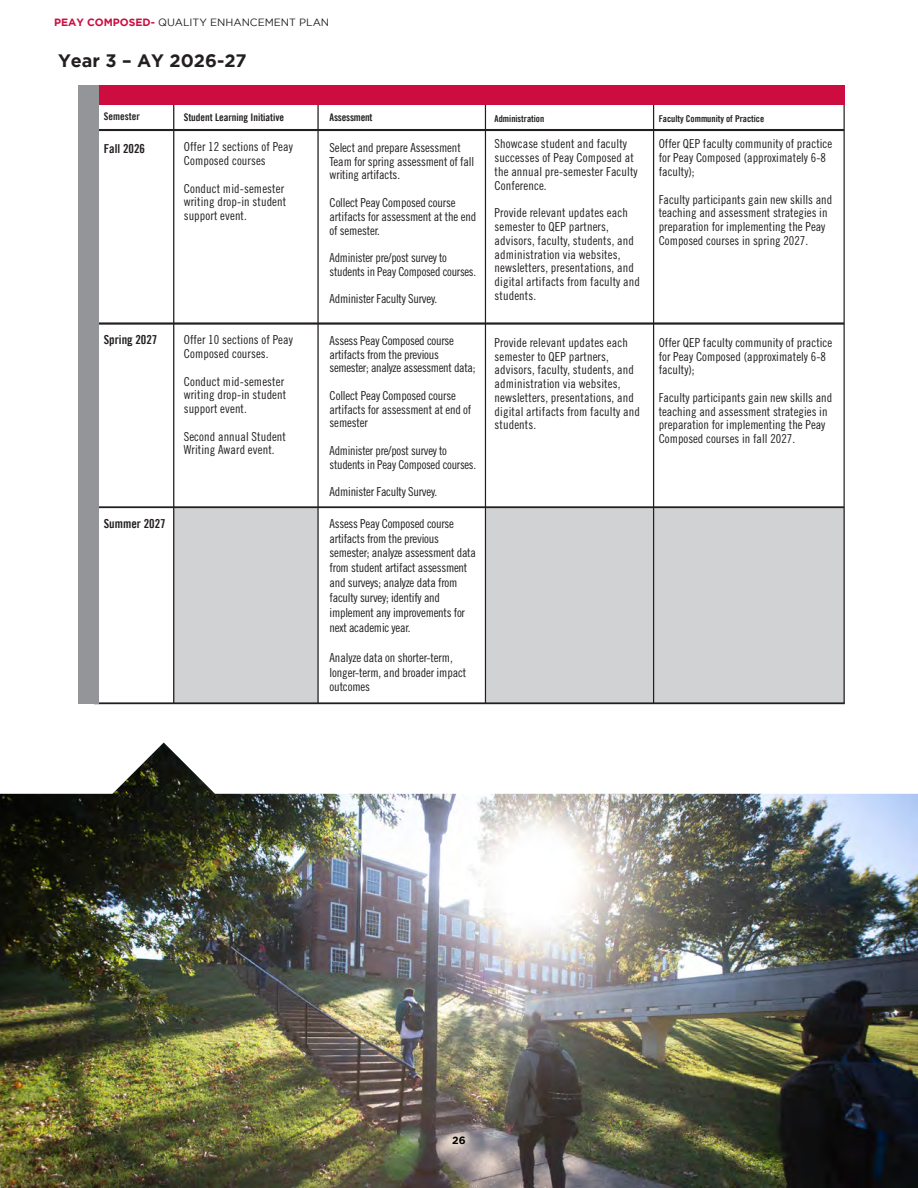
<style>
.page{position:relative;width:918px;height:1188px;background:#fff}
.page>*{position:absolute;margin:0;border:0;box-sizing:border-box;transform-origin:0 0}
.t1{font:700 18px "Gotham";color:#231f20}
.t2{font:12.45px/13.8px "Trade Gothic Cond Eighteen";color:#231f20}
.t3{font:12.45px/14.9px "Trade Gothic Cond Eighteen";letter-spacing:-.02em;color:#231f20}
.t4{font:12.45px "Trade Gothic Bold Cond Twenty";color:#231f20}
.t5{font:10.5px "Gotham";color:#231f20}
.t6{font:10.5px "Trade Gothic Bold Cond Twenty";color:#231f20}
.t7{font:10.5px "Trade Gothic Bold Cond Twenty";letter-spacing:-.02em;color:#231f20}
.t8{font:700 10.5px "Gotham";color:#000}
.t9{font:9.45px "Trade Gothic Bold Cond Twenty";color:#231f20}
.s1{font-weight:700;color:#cd0d40}
</style>
<div class="page">
<div style="left:485px;top:507px;width:360px;height:196px;background:#d1d2d4"></div>
<div style="left:174px;top:507px;width:144px;height:196px;background:#d1d2d4"></div>
<hr style="left:98px;top:129px;width:746px;height:2px;background:#231f20">
<hr style="left:96px;top:322px;width:748px;height:3px;background:#231f20">
<hr style="left:95px;top:506px;width:749px;height:2px;background:#231f20">
<hr style="left:94px;top:702px;width:751px;height:2px;background:#231f20">
<hr style="left:173px;top:100px;width:1px;height:603px;background:#231f20">
<hr style="left:317px;top:100px;width:2px;height:603px;background:#231f20">
<hr style="left:485px;top:100px;width:1px;height:603px;background:#231f20">
<hr style="left:653px;top:100px;width:1px;height:603px;background:#231f20">
<hr style="left:844px;top:100px;width:1px;height:603px;background:#231f20">
<div style="left:87px;top:85px;width:758px;height:20px;background:#cd0d40"></div>
<div style="left:78px;top:85px;width:21px;height:619px;background:#939598"></div>
<img style="left:0;top:742px;width:918px;height:446px">
<p class="t5" style="left:54px;top:17px;width:277px"><span class="s1">PEAY COMPOSED-</span> QUALITY ENHANCEMENT PLAN</p>
<h1 class="t1" style="left:58px;top:50px;width:190px">Year 3 – AY 2026-27</h1>
<p class="t6" style="left:104px;top:110px;width:38px">Semester</p>
<p class="t4" style="left:104px;top:141px;width:43px">Fall 2026</p>
<p class="t6" style="left:184px;top:111px;width:102px">Student Learning Initiative</p>
<p class="t2" style="left:184px;top:140px;width:111px">Offer 12 sections of Peay<br>Composed courses</p>
<p class="t2" style="left:184px;top:181px;width:104px">Conduct mid-semester writing drop-in student support event.</p>
<p class="t4" style="left:104px;top:332px;width:55px">Spring 2027</p>
<p class="t2" style="left:184px;top:333px;width:111px">Offer 10 sections of Peay<br>Composed courses.</p>
<p class="t2" style="left:184px;top:374px;width:104px">Conduct mid-semester writing drop-in student support event.</p>
<p class="t2" style="left:184px;top:429px;width:104px">Second annual Student<br>Writing Award event.</p>
<p class="t4" style="left:104px;top:516px;width:63px">Summer 2027</p>
<p class="t7" style="left:330px;top:111px;width:44px">Assessment</p>
<p class="t2" style="left:330px;top:140px;width:146px">Select and prepare Assessment<br>Team for spring assessment of fall writing artifacts.</p>
<p class="t2" style="left:330px;top:196px;width:148px">Collect Peay Composed course artifacts for assessment at the end of semester.</p>
<p class="t3" style="left:330px;top:251px;width:148px;line-height:13.8px">Administer pre/post survey to students in Peay Composed courses.</p>
<p class="t3" style="left:330px;top:291px;width:109px">Administer Faculty Survey.</p>
<p class="t3" style="left:330px;top:333px;width:147px;line-height:13.8px">Assess Peay Composed course artifacts from the previous semester; analyze assessment data;</p>
<p class="t2" style="left:330px;top:388px;width:143px">Collect Peay Composed course artifacts for assessment at end of semester</p>
<p class="t3" style="left:330px;top:444px;width:148px;line-height:13.8px">Administer pre/post survey to students in Peay Composed courses.</p>
<p class="t3" style="left:330px;top:484px;width:109px">Administer Faculty Survey.</p>
<p class="t3" style="left:330px;top:516px;width:148px">Assess Peay Composed course artifacts from the previous semester; analyze assessment data from student artifact assessment and surveys; analyze data from faculty survey; identify and implement any improvements for next academic year.</p>
<p class="t2" style="left:330px;top:650px;width:138px;line-height:14.9px">Analyze data on shorter-term, longer-term, and broader impact outcomes</p>
<p class="t9" style="left:495px;top:113px;width:51px">Administration</p>
<p class="t2" style="left:495px;top:137px;width:145px">Showcase student and faculty successes of Peay Composed at the annual pre-semester Faculty<br>Conference.</p>
<p class="t2" style="left:495px;top:206px;width:147px">Provide relevant updates each semester to QEP partners, advisors, faculty, students, and administration via websites, newsletters, presentations, and digital artifacts from faculty and students.</p>
<p class="t2" style="left:495px;top:335px;width:147px">Provide relevant updates each semester to QEP partners, advisors, faculty, students, and administration via websites, newsletters, presentations, and digital artifacts from faculty and students.</p>
<p class="t9" style="left:659px;top:113px;width:107px">Faculty Community of Practice</p>
<p class="t2" style="left:659px;top:137px;width:175px">Offer QEP faculty community of practice for Peay Composed (approximately 6-8 faculty);</p>
<p class="t2" style="left:659px;top:192px;width:175px">Faculty participants gain new skills and teaching and assessment strategies in preparation for implementing the Peay Composed courses in spring 2027.</p>
<p class="t2" style="left:659px;top:335px;width:175px">Offer QEP faculty community of practice for Peay Composed (approximately 6-8 faculty);</p>
<p class="t2" style="left:659px;top:390px;width:175px">Faculty participants gain new skills and teaching and assessment strategies in preparation for implementing the Peay Composed courses in fall 2027.</p>
<p class="t8" style="left:452px;top:1134px;width:15px">26</p>
</div>
